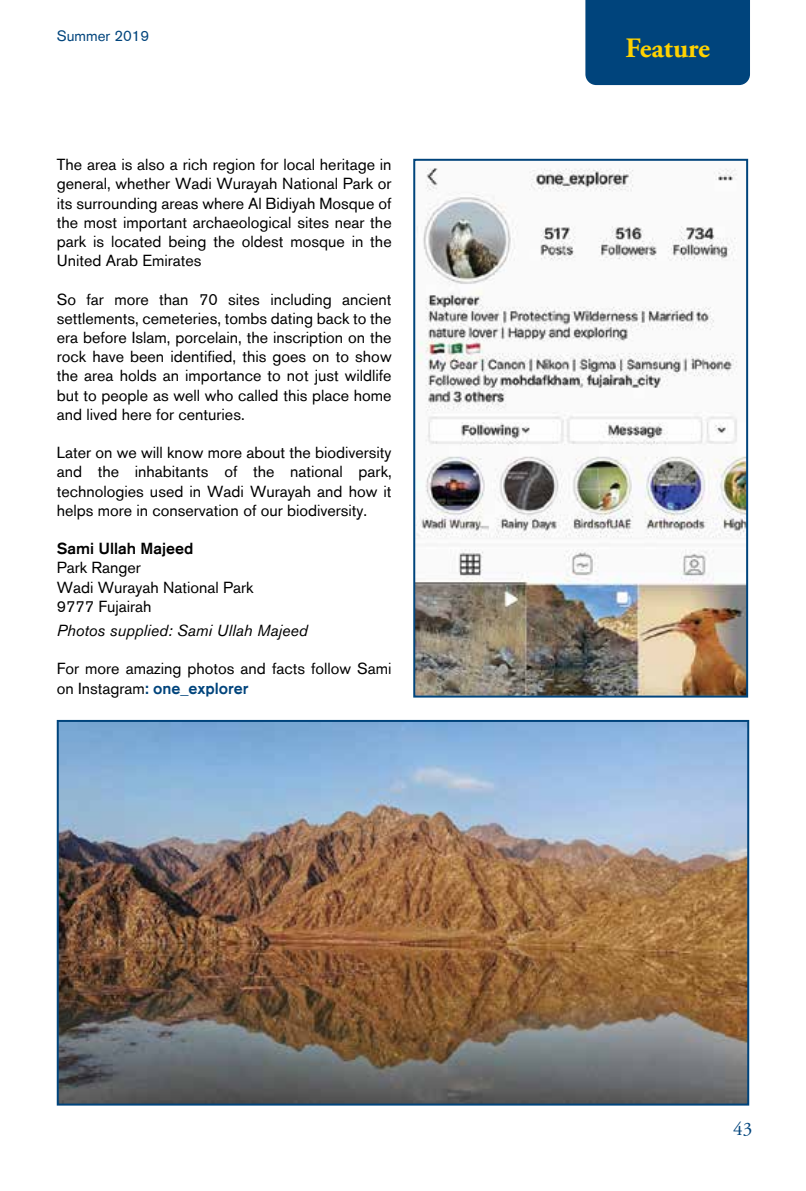
<style>
.page{position:relative;width:806px;height:1191px;background:#fff}
.page>*{position:absolute;margin:0;border:0;box-sizing:border-box;transform-origin:0 0}
.t1{font:700 28px "Adobe Garamond Pro";color:#ffd200}
.t2{font:19.2px "Adobe Garamond Pro";color:#00447c}
.t3{font:16px/19.2px "Akzidenz Grotesk BE";color:#000;text-align:justify}
.t4{font:italic 16px "Akzidenz Grotesk BE";color:#000}
.t5{font:500 16px "Akzidenz Grotesk BE";color:#000}
.t6{font:15px "Akzidenz Grotesk BE";color:#00447c}
.s1{font-weight:500;color:#00447c}
</style>
<div class="page">
<div style="left:585px;top:0;width:164px;height:85px;background:#00447c"></div>
<img style="left:60px;top:723px;width:685px;height:379px">
<div style="left:57px;top:720px;width:691px;height:385px;border:2px solid #00447c"></div>
<img style="left:416px;top:168px;width:328px;height:526px">
<div style="left:413px;top:159px;width:334px;height:538px;border:2px solid #00447c"></div>
<p class="t6" style="left:57px;top:27px;width:94px">Summer 2019</p>
<p class="t3" style="left:57px;top:155px;width:336px">The area is also a rich region for local heritage in general, whether Wadi Wurayah National Park or its surrounding areas where Al Bidiyah Mosque of the most important archaeological sites near the park is located being the oldest mosque in the United Arab Emirates</p>
<p class="t3" style="left:57px;top:289px;width:336px">So far more than 70 sites including ancient settlements, cemeteries, tombs dating back to the era before Islam, porcelain, the inscription on the rock have been identified, this goes on to show the area holds an importance to not just wildlife but to people as well who called this place home and lived here for centuries.</p>
<p class="t3" style="left:57px;top:443px;width:336px">Later on we will know more about the biodiversity and the inhabitants of the national park, technologies used in Wadi Wurayah and how it helps more in conservation of our biodiversity.</p>
<p class="t5" style="left:57px;top:539px;width:138px">Sami Ullah Majeed</p>
<p class="t3" style="left:57px;top:558px;width:198px;text-align:left">Park Ranger<br>Wadi Wurayah National Park<br>9777 Fujairah</p>
<p class="t4" style="left:57px;top:620px;width:252px">Photos supplied: Sami Ullah Majeed</p>
<p class="t3" style="left:57px;top:659px;width:336px">For more amazing photos and facts follow Sami on Instagram<span class="s1">: one_explorer</span></p>
<h1 class="t1" style="left:625px;top:32px;width:86px">Feature</h1>
<p class="t2" style="left:732px;top:1117px;width:21px">43</p>
</div>
